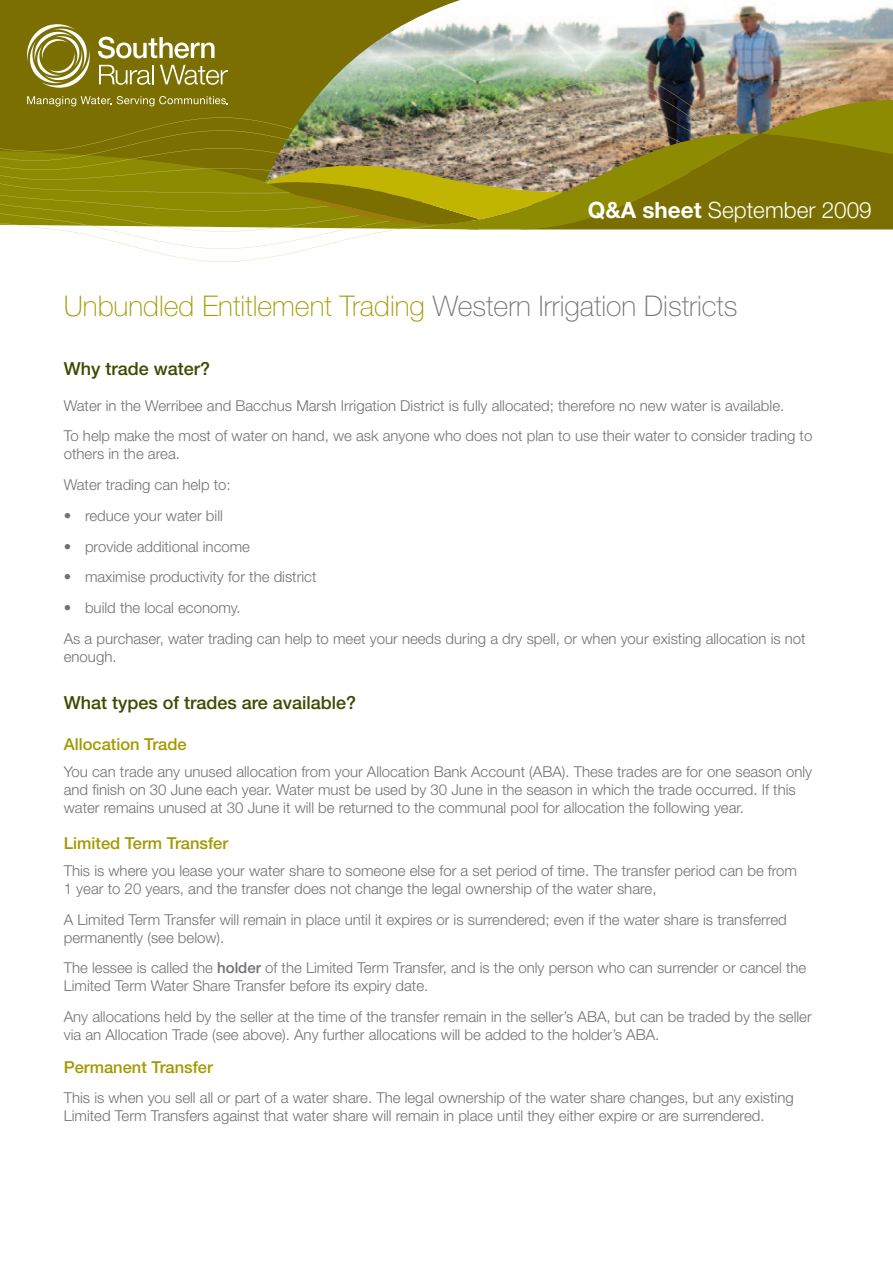
<style>
.page{position:relative;width:893px;height:1263px;background:#fff}
.page>*{position:absolute;margin:0;border:0;box-sizing:border-box;transform-origin:0 0}
.intro__main__header{font:100 28.5px "Helvetica Neue";color:#a49901}
.header_small{font:300 22.5px "Helvetica Neue";color:#fff}
.t1{font:500 18px "Helvetica Neue";color:#3e4a00}
.header_small-2{font:500 16.5px "Helvetica Neue";color:#a49901}
.copy{font:500 16.5px "Helvetica Neue";color:#a49901}
.copy-2{font:300 15px/18px "Helvetica Neue";color:#717074}
.bullets{font:300 15px "Helvetica Neue";color:#717074}
.s1{font-weight:700}
.s2{color:#717074}
.s3{font-weight:500}
</style>
<div class="page">
<svg style="left:0;top:0;width:893px;height:16px"></svg>
<svg style="left:73px;top:232px;width:309px;height:17px"></svg>
<svg style="left:0;top:211px;width:893px;height:21px"></svg>
<svg style="left:0;top:193px;width:265px;height:18px;background:#8e8c04"></svg>
<svg style="left:0;top:181px;width:265px;height:12px;background:#8e8c04"></svg>
<svg style="left:0;top:171px;width:265px;height:10px;background:#8c8904"></svg>
<svg style="left:0;top:161px;width:265px;height:10px;background:#898404"></svg>
<svg style="left:0;top:151px;width:265px;height:10px;background:#827a03"></svg>
<img style="left:0;top:16px;width:893px;height:135px">
<svg style="left:98px;top:37px;width:117px;height:22px"></svg>
<svg style="left:99px;top:65px;width:54px;height:20px"></svg>
<svg style="left:160px;top:65px;width:68px;height:20px"></svg>
<svg style="left:27px;top:96px;width:201px;height:10px;background:#98903b"></svg>
<svg style="left:25px;top:22px;width:67px;height:68px;background:#9a923e"></svg>
<img style="left:265px;top:96px;width:628px;height:133px">
<p class="header_small" style="left:588px;top:196px;width:285px"><span class="s1">Q&amp;A sheet</span> September 2009</p>
<p class="intro__main__header" style="left:64px;top:290px;width:675px">Unbundled Entitlement Trading <span class="s2">Western Irrigation Districts</span></p>
<p class="t1" style="left:64px;top:358px;width:148px">Why trade water?</p>
<p class="copy-2" style="left:64px;top:396px;width:722px">Water in the Werribee and Bacchus Marsh Irrigation District is fully allocated; therefore no new water is available.</p>
<p class="copy-2" style="left:64px;top:427px;width:750px">To help make the most of water on hand, we ask anyone who does not plan to use their water to consider trading to others in the area.</p>
<p class="copy-2" style="left:64px;top:475px;width:168px">Water trading can help to:</p>
<p class="bullets" style="left:64px;top:506px;width:161px">• reduce your water bill</p>
<p class="bullets" style="left:64px;top:537px;width:188px">• provide additional income</p>
<p class="bullets" style="left:64px;top:568px;width:254px">• maximise productivity for the district</p>
<p class="bullets" style="left:64px;top:598px;width:178px">• build the local economy.</p>
<p class="copy-2" style="left:64px;top:629px;width:743px">As a purchaser, water trading can help to meet your needs during a dry spell, or when your existing allocation is not enough.</p>
<p class="t1" style="left:64px;top:692px;width:294px">What types of trades are available?</p>
<p class="header_small-2" style="left:64px;top:734px;width:124px">Allocation Trade</p>
<p class="copy-2" style="left:64px;top:762px;width:750px">You can trade any unused allocation from your Allocation Bank Account (ABA). These trades are for one season only and finish on 30 June each year. Water must be used by 30 June in the season in which the trade occurred. If this water remains unused at 30 June it will be returned to the communal pool for allocation the following year.</p>
<p class="header_small-2" style="left:64px;top:834px;width:166px">Limited Term Transfer</p>
<p class="copy-2" style="left:64px;top:861px;width:735px">This is where you lease your water share to someone else for a set period of time. The transfer period can be from<br>1 year to 20 years, and the transfer does not change the legal ownership of the water share,</p>
<p class="copy-2" style="left:64px;top:910px;width:724px">A Limited Term Transfer will remain in place until it expires or is surrendered; even if the water share is transferred permanently (see below).</p>
<p class="copy-2" style="left:64px;top:959px;width:744px">The lessee is called the <span class="s3">holder</span> of the Limited Term Transfer, and is the only person who can surrender or cancel the<br>Limited Term Water Share Transfer before its expiry date.</p>
<p class="copy-2" style="left:64px;top:1007px;width:749px">Any allocations held by the seller at the time of the transfer remain in the seller’s ABA, but can be traded by the seller via an Allocation Trade (see above). Any further allocations will be added to the holder’s ABA.</p>
<p class="copy" style="left:64px;top:1057px;width:151px">Permanent Transfer</p>
<p class="copy-2" style="left:64px;top:1089px;width:731px">This is when you sell all or part of a water share. The legal ownership of the water share changes, but any existing<br>Limited Term Transfers against that water share will remain in place until they either expire or are surrendered.</p>
</div>
